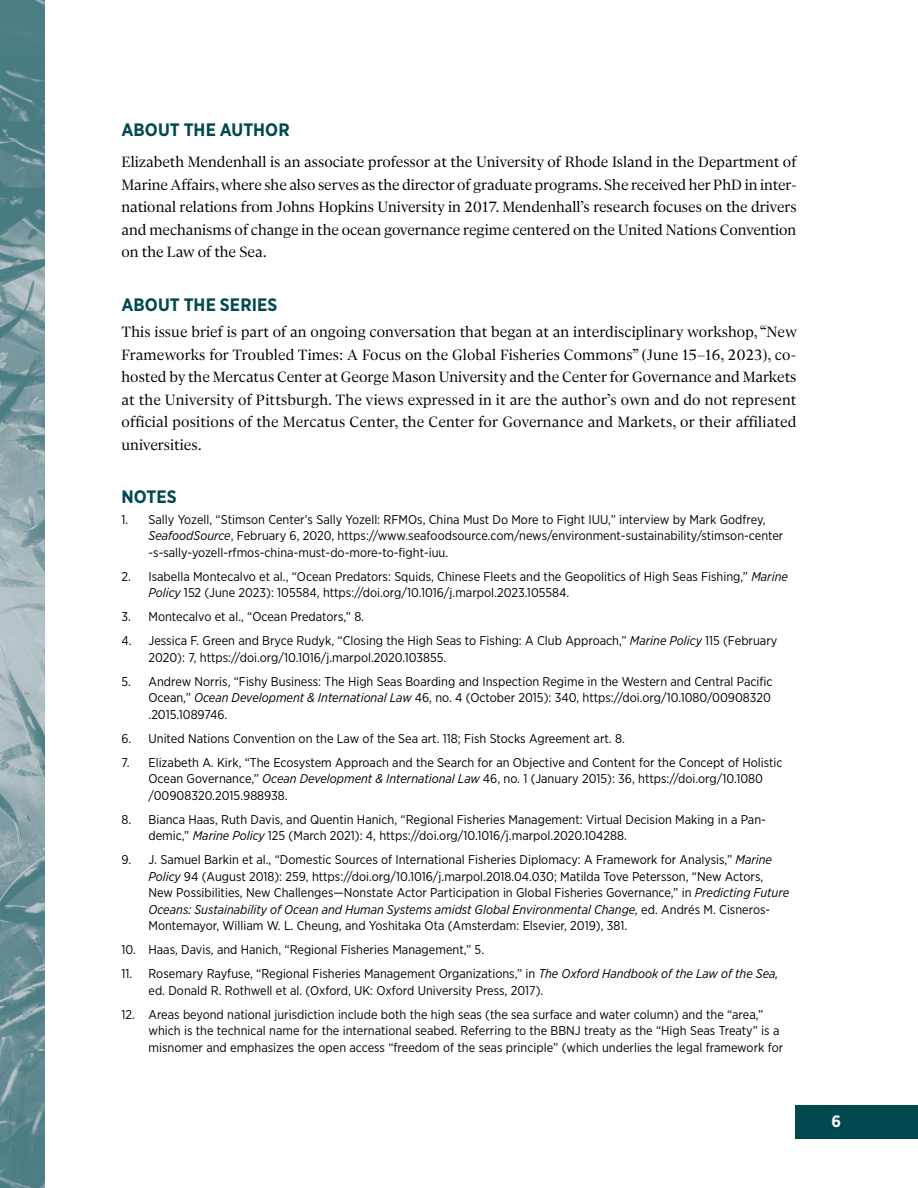
<style>
.page{position:relative;width:918px;height:1188px;background:#fff}
.page>*{position:absolute;margin:0;border:0;box-sizing:border-box;transform-origin:0 0}
.endmatter_header{font:700 18px "Gotham Narrow";letter-spacing:.005em;color:#00494e}
.header_level_1{font:700 18px "Gotham Narrow";color:#00494e}
.body{font:16.5px/22.5px "Gliko Modern S";color:#000;text-align:justify}
.t1{font:700 16.5px "Gotham Narrow";color:#fff}
.notes{font:12.75px/16.5px "Gotham Narrow";color:#000}
.s1{font-style:italic}
</style>
<div class="page">
<div style="left:796px;top:1105px;width:122px;height:33px;background:#00494e"></div>
<img style="left:0;top:0;width:45px;height:1188px">
<p class="header_level_1" style="left:122px;top:118px;width:170px">ABOUT THE AUTHOR</p>
<p class="body" style="left:122px;top:151px;width:677px">Elizabeth Mendenhall is an associate professor at the University of Rhode Island in the Department of Marine Affairs, where she also serves as the director of graduate programs. She received her PhD in inter&shy;national relations from Johns Hopkins University in 2017. Mendenhall’s research focuses on the drivers and mechanisms of change in the ocean governance regime centered on the United Nations Convention on the Law of the Sea.</p>
<p class="endmatter_header" style="left:122px;top:293px;width:158px">ABOUT THE SERIES</p>
<p class="body" style="left:122px;top:321px;width:677px">This issue brief is part of an ongoing conversation that began at an interdisciplinary workshop, “New Frameworks for Troubled Times: A Focus on the Global Fisheries Commons” (June 15–16, 2023), co&shy;hosted by the Mercatus Center at George Mason University and the Center for Governance and Markets at the University of Pittsburgh. The views expressed in it are the author’s own and do not represent official positions of the Mercatus Center, the Center for Governance and Markets, or their affiliated universities.</p>
<p class="endmatter_header" style="left:122px;top:485px;width:57px">NOTES</p>
<p class="notes" style="left:148px;top:511px;width:636px;text-indent:-27px">1. Sally Yozell, “Stimson Center’s Sally Yozell: RFMOs, China Must Do More to Fight IUU,” interview by Mark Godfrey,<br><span class="s1">SeafoodSource</span>, February 6, 2020, https://www.seafoodsource.com/news/environment-sustainability/stimson-center -s-sally-yozell-rfmos-china-must-do-more-to-fight-iuu.</p>
<p class="notes" style="left:148px;top:568px;width:641px;text-indent:-27px">2. Isabella Montecalvo et al., “Ocean Predators: Squids, Chinese Fleets and the Geopolitics of High Seas Fishing,” <span class="s1">Marine<br>Policy</span> 152 (June 2023): 105584, https://doi.org/10.1016/j.marpol.2023.105584.</p>
<p class="notes" style="left:122px;top:608px;width:244px">3. Montecalvo et al., “Ocean Predators,” 8.</p>
<p class="notes" style="left:148px;top:632px;width:630px;text-indent:-27px">4. Jessica F. Green and Bryce Rudyk, “Closing the High Seas to Fishing: A Club Approach,” <span class="s1">Marine Policy</span> 115 (February<br>2020): 7, https://doi.org/10.1016/j.marpol.2020.103855.</p>
<p class="notes" style="left:148px;top:673px;width:626px;text-align:justify;text-indent:-27px">5. Andrew Norris, “Fishy Business: The High Seas Boarding and Inspection Regime in the Western and Central Pacific Ocean,” <span class="s1">Ocean Development &amp; International Law</span> 46, no. 4 (October 2015): 340, https://doi.org/10.1080/00908320 .2015.1089746.</p>
<p class="notes" style="left:122px;top:730px;width:505px">6. United Nations Convention on the Law of the Sea art. 118; Fish Stocks Agreement art. 8.</p>
<p class="notes" style="left:148px;top:754px;width:636px;text-indent:-27px">7. Elizabeth A. Kirk, “The Ecosystem Approach and the Search for an Objective and Content for the Concept of Holistic<br>Ocean Governance,” <span class="s1">Ocean Development &amp; International Law</span> 46, no. 1 (January 2015): 36, https://doi.org/10.1080 /00908320.2015.988938.</p>
<p class="notes" style="left:148px;top:811px;width:619px;text-indent:-27px">8. Bianca Haas, Ruth Davis, and Quentin Hanich, “Regional Fisheries Management: Virtual Decision Making in a Pan&shy;demic,” <span class="s1">Marine Policy</span> 125 (March 2021): 4, https://doi.org/10.1016/j.marpol.2020.104288.</p>
<p class="notes" style="left:148px;top:851px;width:642px;text-indent:-27px">9. J. Samuel Barkin et al., “Domestic Sources of International Fisheries Diplomacy: A Framework for Analysis,” <span class="s1">Marine Policy</span> 94 (August 2018): 259, https://doi.org/10.1016/j.marpol.2018.04.030; Matilda Tove Petersson, “New Actors, New Possibilities, New Challenges—Nonstate Actor Participation in Global Fisheries Governance,” in <span class="s1">Predicting Future Oceans: Sustainability of Ocean and Human Systems amidst Global Environmental Change,</span> ed. Andrés M. Cisneros-Montemayor, William W. L. Cheung, and Yoshitaka Ota (Amsterdam: Elsevier, 2019), 381.</p>
<p class="notes" style="left:122px;top:941px;width:364px">10. Haas, Davis, and Hanich, “Regional Fisheries Management,” 5.</p>
<p class="notes" style="left:148px;top:965px;width:632px;text-indent:-27px">11. Rosemary Rayfuse, “Regional Fisheries Management Organizations,” in <span class="s1">The Oxford Handbook of the Law of the Sea, </span>ed. Donald R. Rothwell et al. (Oxford, UK: Oxford University Press, 2017).</p>
<p class="notes" style="left:148px;top:1006px;width:636px;text-indent:-27px">12. Areas beyond national jurisdiction include both the high seas (the sea surface and water column) and the “area,” which is the technical name for the international seabed. Referring to the BBNJ treaty as the “High Seas Treaty” is a misnomer and emphasizes the open access “freedom of the seas principle” (which underlies the legal framework for</p>
<p class="t1" style="left:832px;top:1111px;width:11px">6</p>
</div>
